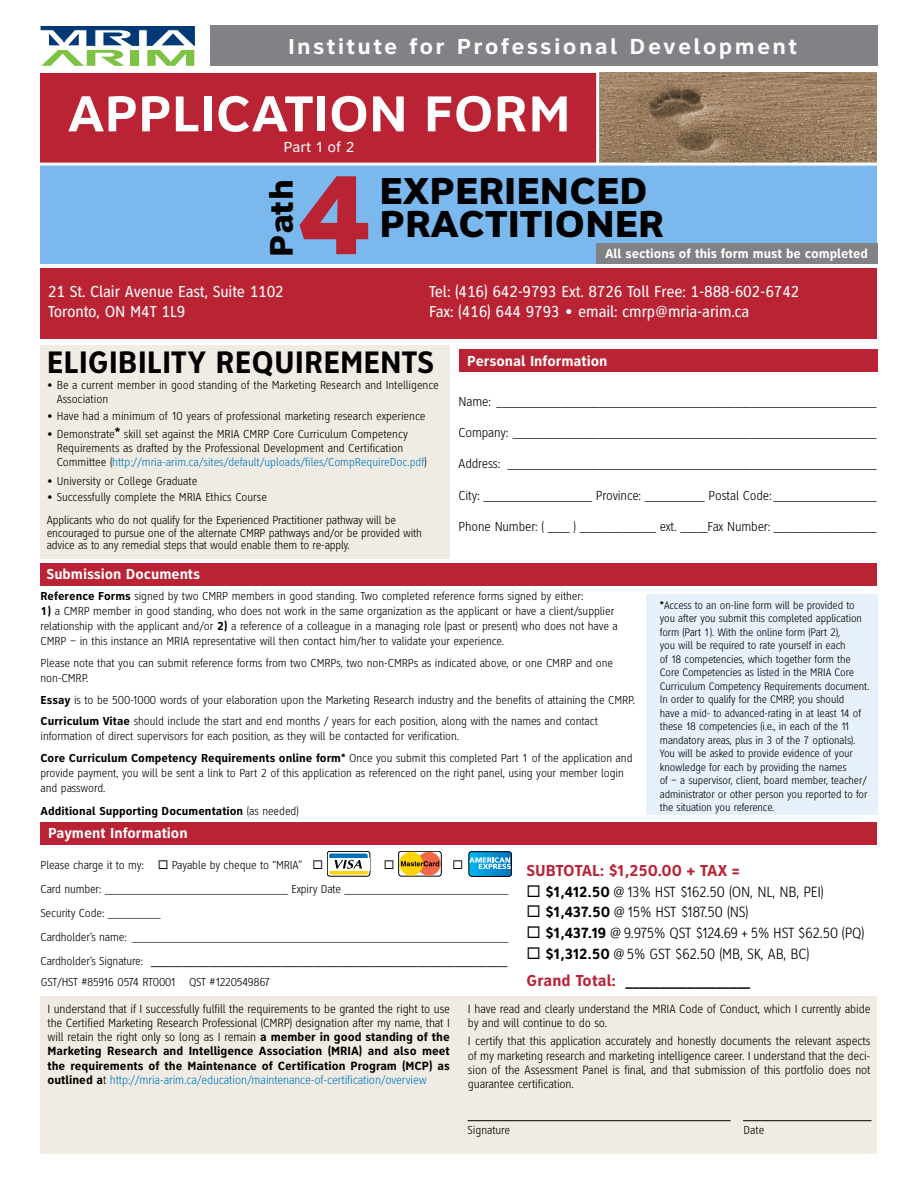
<style>
.page{position:relative;width:918px;height:1188px;background:#fff}
.page>*{position:absolute;margin:0;border:0;box-sizing:border-box;transform-origin:0 0}
.t1{font:800 116.7px "Clearview One";color:#ba2334}
.t2{font:700 52.35px "Clearview One";letter-spacing:-.01em;color:#fff}
.t3{font:800 38.85px/33px "Clearview One";color:#000}
.t4{font:800 33.75px "Clearview One";color:#000}
.t5{font:700 32.25px "Clearview One Cn";letter-spacing:-.01em;color:#000}
.t6{font:700 22.5px "Clearview One";letter-spacing:.1em;color:#fff}
.t7{font:16.5px/19.4px "Clearview One Cn Tab";letter-spacing:-.01em;color:#fff}
.t8{font:700 16.5px "Clearview One Cn";color:#000}
.t9{font:700 16.5px "Clearview One Cn";letter-spacing:-.025em;color:#ba2334}
.t10{font:300 16.2px "Clearview One Cn";color:#000}
.t11{font:300 15.3px "Clearview One Cn";letter-spacing:-.025em;color:#000}
.t12{font:300 15.3px "Clearview One Cn";letter-spacing:-.055em;color:#000}
.t13{font:700 15px "Clearview One Cn";letter-spacing:-.01em;color:#fff}
.t14{font:15px "Clearview One";letter-spacing:-.005em;color:#fff}
.t15{font:300 13.5px "Clearview One Cn";letter-spacing:-.01em;color:#000}
.t16{font:700 13.5px "Clearview One Cn";letter-spacing:-.01em;color:#fff}
.t17{font:300 12.3px/14.2px "Clearview One Cn";letter-spacing:-.01em;color:#000;text-align:justify}
.t18{font:300 12px/15px "Clearview One Cn";letter-spacing:-.005em;color:#000}
.t19{font:700 12px "Clearview One Cn";letter-spacing:-.005em;color:#000}
.t20{font:300 12px "Clearview One Cn";letter-spacing:-.035em;color:#000}
.t21{font:300 11.25px/13.5px "Clearview One Cn";letter-spacing:-.01em;color:#000}
.s1{font-weight:700;font-size:15px}
.s2{color:#0079c1}
.s3{font-weight:700}
.s4{font-weight:300}
.s5{font-size:12px}
.s6{color:#ba2334}
</style>
<div class="page">
<div style="left:40px;top:268px;width:838px;height:70px;background:#ba2334"></div>
<div style="left:459px;top:350px;width:419px;height:22px;background:#ba2334"></div>
<div style="left:40px;top:822px;width:838px;height:23px;background:#ba2334"></div>
<div style="left:40px;top:563px;width:837px;height:23px;background:#ba2334"></div>
<div style="left:40px;top:137px;width:838px;height:127px;background:#7ab8ed"></div>
<div style="left:646px;top:594px;width:232px;height:221px;background:#e6f1fb"></div>
<div style="left:40px;top:73px;width:838px;height:91px;background:#ba2334"></div>
<div style="left:30px;top:26px;width:848px;height:40px;background:#808285"></div>
<div style="left:24px;top:20px;width:186px;height:51px;background:#fff"></div>
<svg style="left:41px;top:26px;width:154px;height:40px"></svg>
<img style="left:599px;top:73px;width:278px;height:90px">
<div style="left:596px;top:243px;width:282px;height:21px;background:#808285"></div>
<div style="left:40px;top:345px;width:410px;height:213px;background:#f0ece3"></div>
<hr style="left:32px;top:163px;width:851px;height:3px;background:#fff">
<hr style="left:596px;top:71px;width:3px;height:93px;background:#fff">
<svg style="left:468px;top:851px;width:44px;height:26px"></svg>
<svg style="left:327px;top:851px;width:43px;height:25px"></svg>
<div style="left:40px;top:996px;width:838px;height:158px;background:#f0ece3"></div>
<hr style="left:468px;top:1120px;width:263px;height:1px;background:#000">
<hr style="left:743px;top:1120px;width:129px;height:1px;background:#000">
<svg style="left:398px;top:851px;width:44px;height:25px"></svg>
<h3 class="t6" style="left:288px;top:32px;width:511px">Institute for Professional Development</h3>
<h2 class="t2" style="left:67px;top:81px;width:505px">APPLICATION FORM</h2>
<p class="t14" style="left:284px;top:138px;width:72px">Part 1 of 2</p>
<h3 class="t4" style="left:260px;top:257px;width:79px;rotate:-90deg">Path</h3>
<h1 class="t1" style="left:296px;top:141px;width:78px">4</h1>
<h3 class="t3" style="left:379px;top:173px;width:286px">EXPERIENCED<br>PRACTITIONER</h3>
<p class="t16" style="left:605px;top:245px;width:264px">All sections of this form must be completed</p>
<h3 class="t7" style="left:48px;top:282px;width:237px">21 St. Clair Avenue East, Suite 1102<br>Toronto, ON M4T 1L9</h3>
<h3 class="t7" style="left:429px;top:282px;width:372px">Tel: (416) 642-9793 Ext. 8726 Toll Free: 1-888-602-6742<br>Fax: (416) 644 9793 • email: cmrp@mria-arim.ca</h3>
<h3 class="t5" style="left:47px;top:342px;width:389px">ELIGIBILITY REQUIREMENTS</h3>
<p class="t18" style="left:57px;top:378px;width:384px;line-height:14.2px;text-indent:-10px">• Be a current member in good standing of the Marketing Research and Intelligence<br>Association</p>
<p class="t18" style="left:47px;top:408px;width:380px">• Have had a minimum of 10 years of professional marketing research experience</p>
<p class="t18" style="left:57px;top:427px;width:371px;line-height:13.8px;text-indent:-10px">• Demonstrate<span class="s1">*</span> skill set against the MRIA CMRP Core Curriculum Competency<br>Requirements as drafted by the Professional Development and Certification<br>Committee (<span class="s2">http://mria-arim.ca/sites/default/uploads/files/CompRequireDoc.pdf</span>)</p>
<p class="t18" style="left:47px;top:473px;width:152px">• University or College Graduate</p>
<p class="t18" style="left:47px;top:486px;width:351px;line-height:23px">• Successfully complete the MRIA Ethics Course<br>Applicants who do not qualify for the Experienced Practitioner pathway will be</p>
<p class="t18" style="left:47px;top:526px;width:377px;line-height:12.8px">encouraged to pursue one of the alternate CMRP pathways and/or be provided with advice as to any remedial steps that would enable them to re-apply.</p>
<p class="t13" style="left:46px;top:565px;width:155px">Submission Documents</p>
<p class="t13" style="left:467px;top:352px;width:142px">Personal Information</p>
<p class="t15" style="left:459px;top:394px;width:420px">Name: ______________________________________________________________________</p>
<p class="t15" style="left:459px;top:425px;width:420px">Company: ___________________________________________________________________</p>
<p class="t15" style="left:459px;top:456px;width:420px">Address: ____________________________________________________________________</p>
<p class="t15" style="left:459px;top:488px;width:420px">City: ____________________ Province: ___________ Postal Code: ___________________</p>
<p class="t15" style="left:459px;top:519px;width:420px">Phone Number: ( ____ ) ______________ ext. _____Fax Number: ___________________</p>
<p class="t18" style="left:40px;top:589px;width:544px"><span class="s3">Reference Forms</span> signed by two CMRP members in good standing. Two completed reference forms signed by either:</p>
<p class="t18" style="left:40px;top:604px;width:579px"><span class="s3">1)</span> a CMRP member in good standing, who does not work in the same organization as the applicant or have a client/supplier relationship with the applicant and/or <span class="s3">2)</span> a reference of a colleague in a managing role (past or present) who does not have a<br>CMRP – in this instance an MRIA representative will then contact him/her to validate your experience.</p>
<p class="t18" style="left:40px;top:655px;width:574px">Please note that you can submit reference forms from two CMRPs, two non-CMRPs as indicated above, or one CMRP and one non-CMRP.</p>
<p class="t18" style="left:40px;top:689px;width:596px;line-height:21.8px"><span class="s3">Essay</span> is to be 500-1000 words of your elaboration upon the Marketing Research industry and the benefits of attaining the CMRP.<br><span class="s3">Curriculum Vitae</span> should include the start and end months / years for each position, along with the names and contact</p>
<p class="t18" style="left:40px;top:726px;width:594px;line-height:21.8px">information of direct supervisors for each position, as they will be contacted for verification.<br><span class="s3">Core Curriculum Competency Requirements online form*</span> Once you submit this completed Part 1 of the application and</p>
<p class="t18" style="left:40px;top:766px;width:585px">provide payment, you will be sent a link to Part 2 of this application as referenced on the right panel, using your member login and password.</p>
<p class="t19" style="left:40px;top:803px;width:260px">Additional Supporting Documentation <span class="s4">(as needed)</span></p>
<p class="t13" style="left:48px;top:824px;width:141px">Payment Information</p>
<p class="t21" style="left:660px;top:598px;width:211px"><span class="s3">*</span>Access to an on-line form will be provided to you after you submit this completed application form (Part 1). With the online form (Part 2),<br>you will be required to rate yourself in each<br>of 18 competencies, which together form the Core Competencies as listed in the MRIA Core Curriculum Competency Requirements document.<br>In order to qualify for the CMRP, you should<br>have a mid- to advanced-rating in at least 14 of these 18 competencies (i.e., in each of the 11 mandatory areas, plus in 3 of the 7 optionals).<br>You will be asked to provide evidence of your knowledge for each by providing the names<br>of – a supervisor, client, board member, teacher/ administrator or other person you reported to for the situation you reference.</p>
<p class="t18" style="left:41px;top:858px;width:284px">Please charge it to my: ◻ Payable by cheque to “MRIA” ◻</p>
<p class="t18" style="left:40px;top:877px;width:470px;line-height:23.9px">Card number: ______________________________________ Expiry Date __________________________________<br>Security Code: ___________<br>Cardholder’s name: ______________________________________________________________________________</p>
<h3 class="t10" style="left:40px;top:950px;width:468px"><span class="s5">Cardholder’s Signature:</span> _______________________________________________________</h3>
<p class="t20" style="left:41px;top:976px;width:231px">GST/HST #85916 0574 RT0001 QST #1220549867</p>
<h3 class="t9" style="left:526px;top:860px;width:215px">SUBTOTAL: $1,250.00 + TAX =</h3>
<p class="t11" style="left:526px;top:883px;width:299px">◻ <span class="s3">$1,412.50</span> @ 13% HST $162.50 (ON, NL, NB, PEI)</p>
<p class="t11" style="left:526px;top:904px;width:223px">◻ <span class="s3">$1,437.50</span> @ 15% HST $187.50 (NS)</p>
<p class="t12" style="left:526px;top:924px;width:339px">◻ <span class="s3">$1,437.19</span> @ 9.975% QST $124.69 + 5% HST $62.50 (PQ)</p>
<p class="t11" style="left:526px;top:945px;width:284px">◻ <span class="s3">$1,312.50</span> @ 5% GST $62.50 (MB, SK, AB, BC)</p>
<h3 class="t8" style="left:526px;top:970px;width:225px"><span class="s6">Grand Total:</span> __________________</h3>
<p class="t17" style="left:48px;top:1001px;width:404px">I understand that if I successfully fulfill the requirements to be granted the right to use the Certified Marketing Research Professional (CMRP) designation after my name, that I will retain the right only so long as I remain <span class="s3">a member in good standing of the Marketing Research and Intelligence Association (MRIA) and also meet the requirements of the Maintenance of Certification Program (MCP) as outlined a</span>t <span class="s2">http://mria-arim.ca/education/maintenance-of-certification/overview</span></p>
<p class="t17" style="left:468px;top:1001px;width:404px">I have read and clearly understand the MRIA Code of Conduct, which I currently abide by and will continue to do so.</p>
<p class="t17" style="left:468px;top:1034px;width:404px">I certify that this application accurately and honestly documents the relevant aspects of my marketing research and marketing intelligence career. I understand that the deci&shy;sion of the Assessment Panel is final, and that submission of this portfolio does not guarantee certification.</p>
<p class="t18" style="left:468px;top:1122px;width:44px">Signature</p>
<p class="t18" style="left:744px;top:1122px;width:22px">Date</p>
</div>
